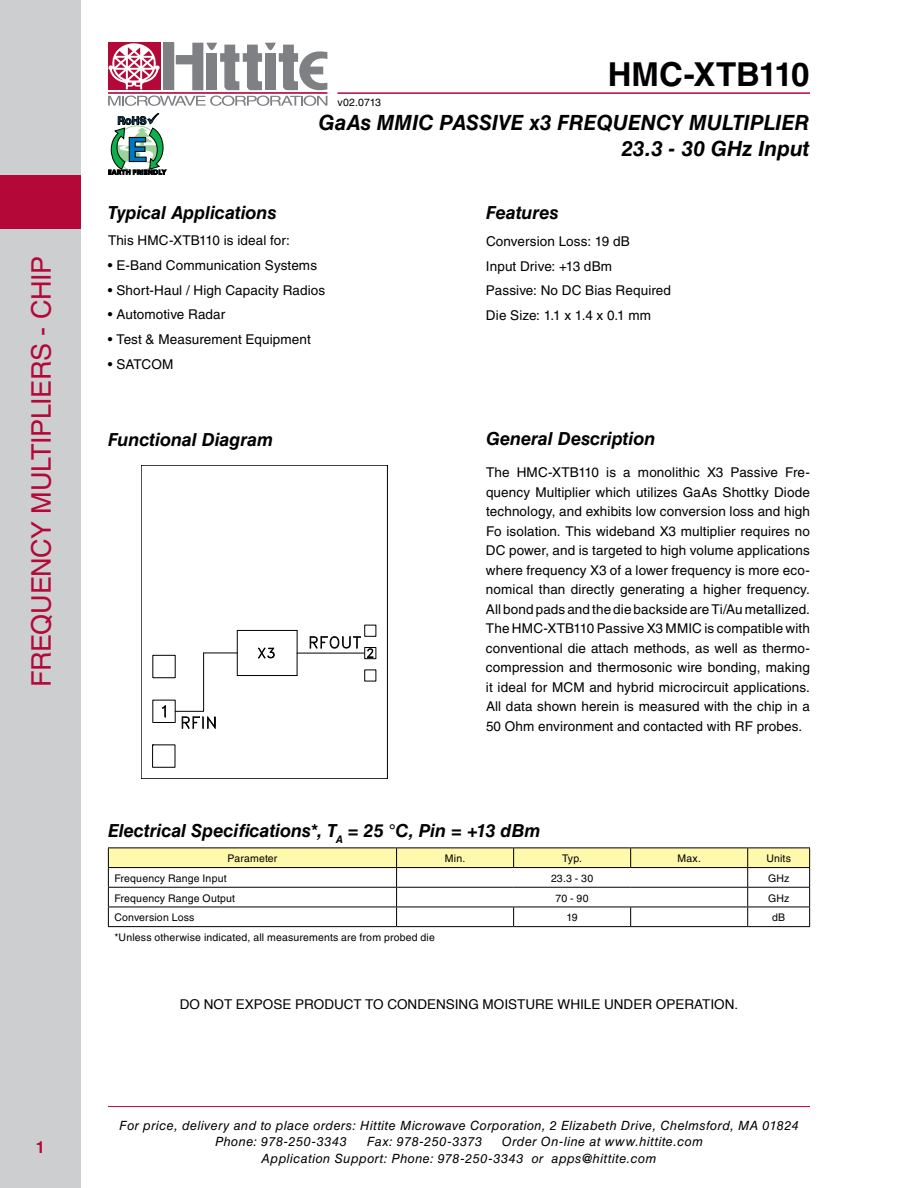
<style>
.page{position:relative;width:918px;height:1188px;background:#fff}
.page>*{position:absolute;margin:0;border:0;box-sizing:border-box;transform-origin:0 0}
.t1{font:700 33px "Helvetica LT Std";letter-spacing:-.005em;color:#000}
.t2{font:27px "Helvetica LT Std";letter-spacing:-.015em;color:#b30838}
.t3{font:italic 700 21px/25.2px "Helvetica LT Std";color:#000;text-align:right}
.t4{font:italic 700 18px "Helvetica LT Std";letter-spacing:-.005em;color:#000}
.t5{font:700 16.5px "Helvetica LT Std";color:#b30838}
.t6{font:13.5px/19.5px "Helvetica LT Std";letter-spacing:.01em;color:#000;text-align:justify}
.t7{font:13.5px "Helvetica";color:#000}
.t8{font:italic 12.75px/16.5px "Helvetica LT Std";letter-spacing:.035em;color:#000}
.t9{font:10.5px "Helvetica LT Std";letter-spacing:.015em;color:#000}
</style>
<div class="page">
<hr style="left:108px;top:1106px;width:702px;height:1px;background:#b30838">
<hr style="left:338px;top:92px;width:472px;height:2px;background:#b30838">
<div style="left:163px;top:43px;width:11px;height:47px;background:#7e8083"></div>
<div style="left:108px;top:43px;width:52px;height:47px;background:#b30838"></div>
<hr style="left:108px;top:92px;width:219px;height:2px;background:#b30838">
<svg style="left:176px;top:43px;width:151px;height:47px"></svg>
<svg style="left:108px;top:96px;width:219px;height:10px"></svg>
<svg style="left:108px;top:43px;width:52px;height:46px"></svg>
<svg style="left:108px;top:113px;width:58px;height:62px"></svg>
<div style="left:0;top:0;width:81px;height:1188px;background:#cdced0"></div>
<div style="left:0;top:175px;width:81px;height:54px;background:#b30838"></div>
<svg style="left:108px;top:848px;width:702px;height:78px"></svg>
<hr style="left:108px;top:926px;width:289px;height:1px;background:#000">
<hr style="left:397px;top:926px;width:117px;height:1px;background:#000">
<hr style="left:514px;top:926px;width:117px;height:1px;background:#000">
<hr style="left:631px;top:926px;width:117px;height:1px;background:#000">
<hr style="left:748px;top:926px;width:62px;height:1px;background:#000">
<svg style="left:162px;top:705px;width:3px;height:12px"></svg>
<svg style="left:367px;top:649px;width:6px;height:8px"></svg>
<div style="left:153px;top:655px;width:22px;height:23px;border:1px solid #000"></div>
<div style="left:365px;top:647px;width:11px;height:12px;border:1px solid #000"></div>
<div style="left:141px;top:465px;width:247px;height:314px;border:1px solid #000"></div>
<svg style="left:310px;top:636px;width:51px;height:13px"></svg>
<hr style="left:237px;top:630px;width:1px;height:46px;background:#000">
<hr style="left:204px;top:653px;width:33px;height:1px;background:#000">
<hr style="left:297px;top:630px;width:1px;height:46px;background:#000">
<svg style="left:258px;top:647px;width:17px;height:12px"></svg>
<hr style="left:297px;top:653px;width:67px;height:1px;background:#000">
<hr style="left:237px;top:675px;width:60px;height:1px;background:#000">
<hr style="left:237px;top:630px;width:60px;height:1px;background:#000">
<svg style="left:175px;top:652px;width:41px;height:77px"></svg>
<h2 class="t2" style="left:26px;top:687px;width:429px;rotate:-90deg">Frequency Multipliers - CHIP</h2>
<p class="t5" style="left:36px;top:1138px;width:11px">1</p>
<h1 class="t1" style="left:608px;top:54px;width:203px">HMC-XTB110</h1>
<p class="t9" style="left:338px;top:96px;width:45px">v02.0713</p>
<h3 class="t3" style="left:318px;top:110px;width:493px">GaAs MMIC PASSIVE x3 FREQUENCY MULTIPLIER<br>23.3 - 30 GHz Input</h3>
<h3 class="t4" style="left:108px;top:201px;width:170px">Typical Applications</h3>
<p class="t6" style="left:108px;top:231px;width:183px">This HMC-XTB110 is ideal for:</p>
<p class="t6" style="left:108px;top:255px;width:211px">• E-Band Communication Systems</p>
<p class="t6" style="left:108px;top:280px;width:219px">• Short-Haul / High Capacity Radios</p>
<p class="t6" style="left:108px;top:305px;width:119px">• Automotive Radar</p>
<p class="t6" style="left:108px;top:330px;width:204px">• Test &amp; Measurement Equipment</p>
<p class="t6" style="left:108px;top:354px;width:67px">• SATCOM</p>
<h3 class="t4" style="left:108px;top:429px;width:167px">Functional Diagram</h3>
<h3 class="t4" style="left:486px;top:201px;width:74px">Features</h3>
<p class="t6" style="left:486px;top:229px;width:187px;line-height:24.8px;text-align:left">Conversion Loss: 19 dB<br>I nput Drive: +13 dBm<br>Passive: N o DC Bias Required<br>Die Size: 1.1 x 1.4 x 0.1 mm</p>
<h3 class="t4" style="left:486px;top:428px;width:171px">General Description</h3>
<p class="t6" style="left:486px;top:463px;width:326px">The HMC-XTB110 is a monolithic X3 Passive Fre&shy;quency Multiplier which utilizes GaAs Shottky Diode technology, and exhibits low conversion loss and high Fo isolation. This wideband X3 multiplier requires no DC power, and is targeted to high volume applications where frequency X3 of a lower frequency is more eco&shy;nomical than directly generating a higher frequency.<br>All bond pads and the die backside are Ti/Au metallized.<br>The HMC-XTB110 Passive X3 MMIC is compatible with conventional die attach methods, as well as thermo&shy;compression and thermosonic wire bonding, making it ideal for MCM and hybrid microcircuit applications.<br>All data shown herein is measured with the chip in a 50 Ohm environment and contacted with RF probes.</p>
<h3 class="t4" style="left:108px;top:819px;width:434px">Electrical Specifications*, T<sub>A</sub> = 25 °C, Pin = +13 dBm</h3>
<p class="t9" style="left:228px;top:852px;width:51px">Parameter</p>
<p class="t9" style="left:445px;top:852px;width:22px">Min.</p>
<p class="t9" style="left:562px;top:852px;width:21px">Typ.</p>
<p class="t9" style="left:677px;top:852px;width:25px">Max.</p>
<p class="t9" style="left:766px;top:852px;width:26px">Units</p>
<p class="t9" style="left:114px;top:872px;width:114px">Frequency Range I nput</p>
<p class="t9" style="left:551px;top:872px;width:44px">23.3 - 30</p>
<p class="t9" style="left:768px;top:872px;width:23px">GHz</p>
<p class="t9" style="left:114px;top:892px;width:122px">Frequency Range Output</p>
<p class="t9" style="left:556px;top:892px;width:35px">70 - 90</p>
<p class="t9" style="left:768px;top:892px;width:23px">GHz</p>
<p class="t9" style="left:114px;top:911px;width:82px">Conversion Loss</p>
<p class="t9" style="left:566px;top:911px;width:13px">19</p>
<p class="t9" style="left:772px;top:911px;width:15px">dB</p>
<p class="t9" style="left:114px;top:931px;width:322px">*Unless otherwise indicated, all measurements are from probed die</p>
<p class="t7" style="left:180px;top:994px;width:560px">DO NOT EXPOSE PRODUCT TO CONDENSING MOISTURE WHILE UNDER OPERATION.</p>
<p class="t8" style="left:215px;top:1117px;width:585px;text-indent:-96px">For price, delivery and to place orders: Hittite Microwave Corporation, 2 Elizabeth Drive, Chelmsford, MA 01824<br>Phone: 978-250-3343</p>
<p class="t8" style="left:262px;top:1133px;width:443px;text-indent:240px">Order On-line at www.hittite.com<br>Application Support: Phone: 978-250-3343 or apps@hittite.com</p>
<p class="t8" style="left:367px;top:1133px;width:117px">Fax: 978-250-3373</p>
</div>
